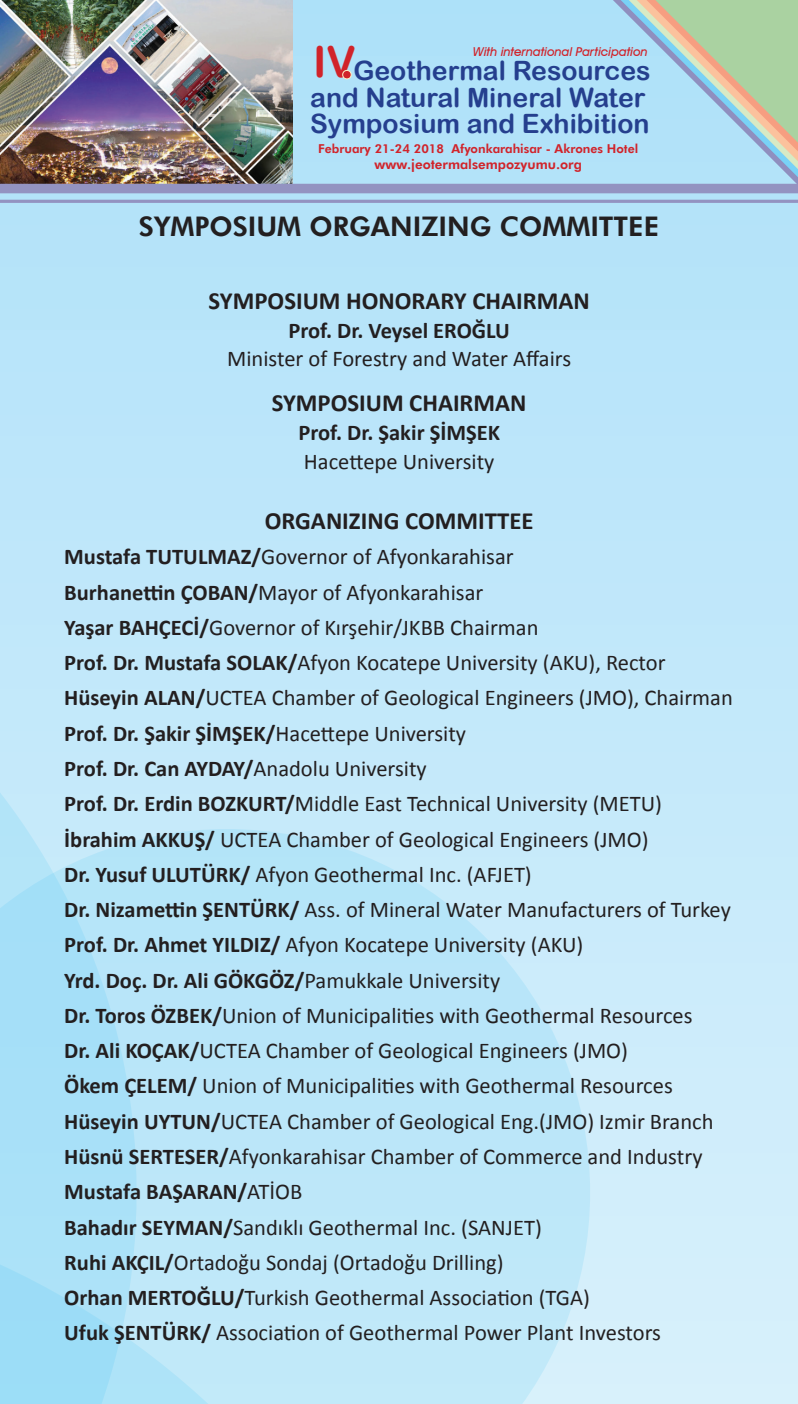
<style>
.page{position:relative;width:798px;height:1404px;background:#fff}
.page>*{position:absolute;margin:0;border:0;box-sizing:border-box;transform-origin:0 0}
.t1{font:42.75px "Arial Rounded MT Bold";color:#d1232a}
.t2{font:800 27px "Futura BT";color:#231f20}
.t3{font:26.55px/26.1px "Arial Rounded MT Bold";color:#253f8e}
.t4{font:700 24.75px "Calibri";color:#231f20}
.t5{font:22.5px/35.3px "Calibri";color:#231f20}
.t6{font:700 22.5px "Calibri";color:#231f20}
.t7{font:800 13.28px "Futura BT";color:#d1232a}
.t8{font:800 12.38px "Futura BT";color:#d1232a}
.t9{font:italic 500 12.38px "Avant Garde IT Cby BT";color:#d1232a}
.s1{font-weight:700}
</style>
<div class="page">
<div style="left:0;top:0;width:797px;height:1403px;background:linear-gradient(to bottom,#aee1f9,#d8f0fb)"></div>
<svg style="left:200px;top:793px;width:425px;height:610px;fill:#bae6f9"></svg>
<svg style="left:0;top:474px;width:200px;height:638px;fill:#bee7fa"></svg>
<svg style="left:0;top:1112px;width:543px;height:291px;fill:#bde7f9"></svg>
<img style="left:0;top:0;width:293px;height:184px">
<div style="left:0;top:184px;width:797px;height:9px;background:#9393c1"></div>
<hr style="left:0;top:200px;width:797px;height:3px;background:#9393c1">
<svg style="left:569px;top:0;width:229px;height:193px"></svg>
<svg style="left:342px;top:70px;width:10px;height:10px"></svg>
<h1 class="t1" style="left:313px;top:37px;width:44px">IV</h1>
<p class="t3" style="left:310px;top:84px;width:341px">and Natural Mineral Water<br>Symposium and Exhibition</p>
<p class="t9" style="left:472px;top:44px;width:176px">With international Participation</p>
<p class="t3" style="left:353px;top:57px;width:299px">Geothermal Resources</p>
<p class="t8" style="left:318px;top:141px;width:321px">February 21-24 2018 Afyonkarahisar - Akrones Hotel</p>
<p class="t7" style="left:374px;top:156px;width:209px">www.jeotermalsempozyumu.org</p>
<p class="t2" style="left:139px;top:210px;width:521px">SYMPOSIUM ORGANIZING COMMITTEE</p>
<p class="t4" style="left:208px;top:284px;width:382px">SYMPOSIUM HONORARY CHAIRMAN</p>
<p class="t6" style="left:288px;top:315px;width:223px">Prof. Dr. Veysel EROĞLU</p>
<p class="t5" style="left:227px;top:340px;width:345px">Minister of Forestry and Water Affairs</p>
<p class="t4" style="left:272px;top:386px;width:256px">SYMPOSIUM CHAIRMAN</p>
<p class="t6" style="left:298px;top:418px;width:203px">Prof. Dr. Şakir ŞİMŞEK</p>
<p class="t5" style="left:304px;top:442px;width:192px">Hacettepe University</p>
<p class="t4" style="left:264px;top:505px;width:270px">ORGANIZING COMMITTEE</p>
<p class="t5" style="left:64px;top:538px;width:669px"><span class="s1">Mustafa TUTULMAZ/</span>Governor of Afyonkarahisar<br><span class="s1">Burhanettin ÇOBAN/</span>Mayor of Afyonkarahisar<br><span class="s1">Yaşar BAHÇECİ/</span>Governor of Kırşehir/JKBB Chairman<br><span class="s1">Prof. Dr. Mustafa SOLAK/</span>Afyon Kocatepe University (AKU), Rector <span class="s1">Hüseyin ALAN/</span>UCTEA Chamber of Geological Engineers (JMO), Chairman <span class="s1">Prof. Dr. Şakir ŞİMŞEK/</span>Hacettepe University<br><span class="s1">Prof. Dr. Can AYDAY/</span>Anadolu University<br><span class="s1">Prof. Dr. Erdin BOZKURT/</span>Middle East Technical University (METU)<br><span class="s1">İbrahim AKKUŞ/</span> UCTEA Chamber of Geological Engineers (JMO)<br><span class="s1">Dr. Yusuf ULUTÜRK/</span> Afyon Geothermal Inc. (AFJET)<br><span class="s1">Dr. Nizamettin ŞENTÜRK/</span> Ass. of Mineral Water Manufacturers of Turkey <span class="s1">Prof. Dr. Ahmet YILDIZ/</span> Afyon Kocatepe University (AKU)<br><span class="s1">Yrd. Doç. Dr. Ali GÖKGÖZ/</span>Pamukkale University<br><span class="s1">Dr. Toros ÖZBEK/</span>Union of Municipalities with Geothermal Resources<br><span class="s1">Dr. Ali KOÇAK/</span>UCTEA Chamber of Geological Engineers (JMO)<br><span class="s1">Ökem ÇELEM/</span> Union of Municipalities with Geothermal Resources <span class="s1">Hüseyin UYTUN/</span>UCTEA Chamber of Geological Eng.(JMO) Izmir Branch <span class="s1">Hüsnü SERTESER/</span>Afyonkarahisar Chamber of Commerce and Industry <span class="s1">Mustafa BAŞARAN/</span>ATİOB<br><span class="s1">Bahadır SEYMAN/</span>Sandıklı Geothermal Inc. (SANJET)<br><span class="s1">Ruhi AKÇIL/</span>Ortadoğu Sondaj (Ortadoğu Drilling)<br><span class="s1">Orhan MERTOĞLU/</span>Turkish Geothermal Association (TGA)<br><span class="s1">Ufuk ŞENTÜRK/</span> Association of Geothermal Power Plant Investors</p>
</div>
